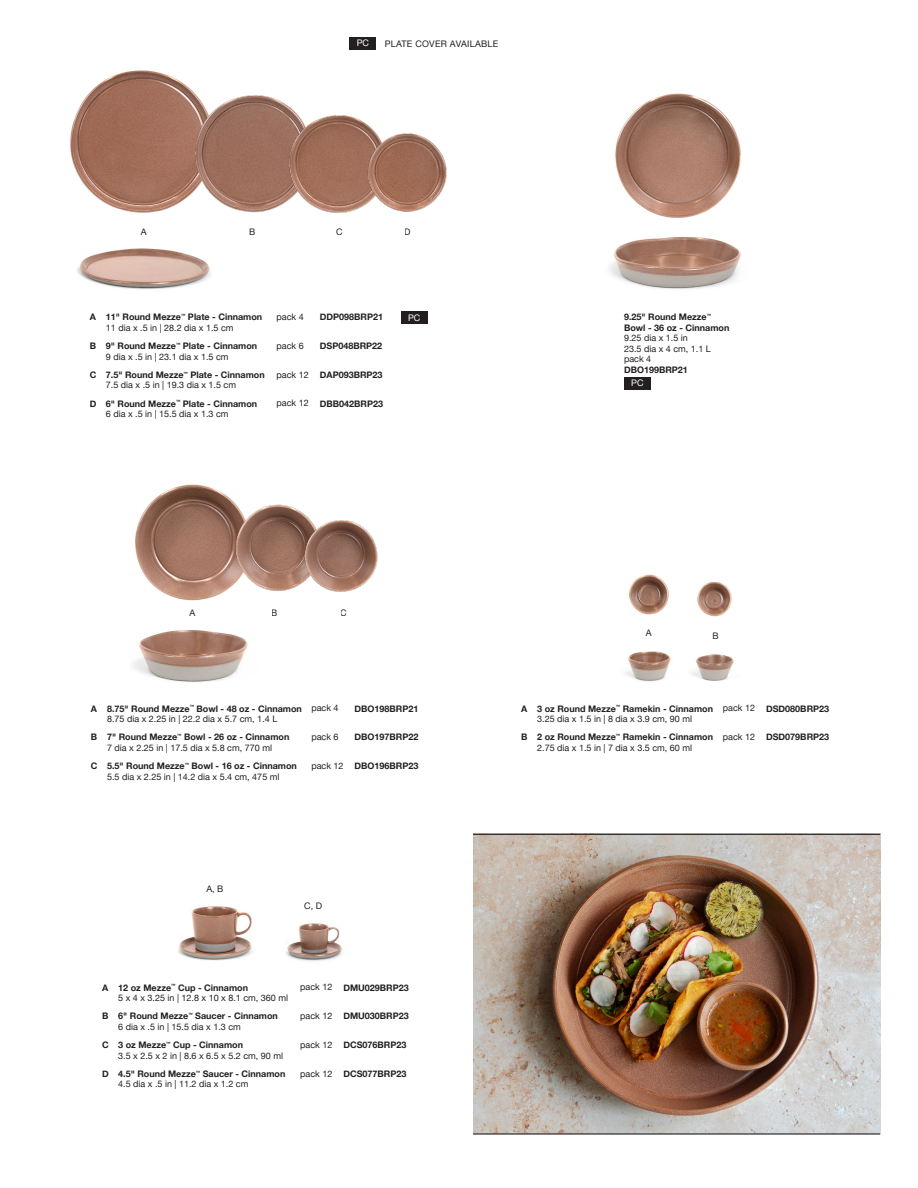
<style>
.page{position:relative;width:918px;height:1188px;background:#fff}
.page>*{position:absolute;margin:0;border:0;box-sizing:border-box;transform-origin:0 0}
.t1{font:700 9px/10.5px "Helvetica Neue";color:#231f20}
.t2{font:9px "Helvetica Neue";color:#231f20}
.t3{font:9px "Helvetica Neue";letter-spacing:.03em;color:#231f20}
.t4{font:9px "Helvetica Neue";color:#fff}
</style>
<div class="page">
<div style="left:349px;top:37px;width:27px;height:13px;background:#231f20"></div>
<div style="left:401px;top:312px;width:27px;height:12px;background:#231f20"></div>
<img style="left:473px;top:835px;width:407px;height:298px">
<hr style="left:473px;top:834px;width:407px;height:1px;background:#231f20">
<hr style="left:473px;top:1133px;width:407px;height:2px;background:#231f20">
<div style="left:624px;top:377px;width:27px;height:12px;background:#231f20"></div>
<img style="left:133px;top:629px;width:115px;height:53px">
<img style="left:135px;top:484px;width:74px;height:116px">
<img style="left:609px;top:93px;width:132px;height:196px">
<img style="left:286px;top:923px;width:56px;height:38px">
<img style="left:77px;top:248px;width:134px;height:41px">
<img style="left:70px;top:70px;width:110px;height:143px">
<img style="left:178px;top:906px;width:74px;height:55px">
<img style="left:691px;top:654px;width:43px;height:27px">
<img style="left:697px;top:581px;width:35px;height:36px">
<img style="left:625px;top:651px;width:46px;height:30px">
<img style="left:629px;top:574px;width:40px;height:41px">
<img style="left:180px;top:81px;width:88px;height:132px">
<img style="left:268px;top:96px;width:69px;height:117px">
<img style="left:337px;top:115px;width:110px;height:98px">
<img style="left:209px;top:487px;width:64px;height:111px">
<img style="left:273px;top:504px;width:105px;height:88px">
<p class="t4" style="left:357px;top:37px;width:14px">PC</p>
<p class="t3" style="left:385px;top:37px;width:115px">PLATE COVER AVAILABLE</p>
<p class="t2" style="left:141px;top:225px;width:7px">A</p>
<p class="t2" style="left:249px;top:225px;width:8px">B</p>
<p class="t2" style="left:336px;top:225px;width:8px">C</p>
<p class="t2" style="left:405px;top:225px;width:8px">D</p>
<p class="t1" style="left:90px;top:312px;width:8px">A</p>
<p class="t1" style="left:106px;top:312px;width:158px">11" Round Mezze<sup>™</sup> Plate - Cinnamon</p>
<p class="t2" style="left:106px;top:321px;width:129px">11 dia x .5 in | 28.2 dia x 1.5 cm</p>
<p class="t2" style="left:277px;top:310px;width:29px">pack 4</p>
<p class="t1" style="left:320px;top:312px;width:65px">DDP098BRP21</p>
<p class="t4" style="left:408px;top:311px;width:14px">PC</p>
<p class="t1" style="left:90px;top:341px;width:8px">B</p>
<p class="t1" style="left:106px;top:341px;width:153px">9" Round Mezze<sup>™</sup> Plate - Cinnamon</p>
<p class="t2" style="left:106px;top:350px;width:124px">9 dia x .5 in | 23.1 dia x 1.5 cm</p>
<p class="t2" style="left:277px;top:339px;width:29px">pack 6</p>
<p class="t1" style="left:320px;top:341px;width:64px">DSP048BRP22</p>
<p class="t1" style="left:90px;top:370px;width:8px">C</p>
<p class="t1" style="left:106px;top:370px;width:160px">7.5" Round Mezze<sup>™</sup> Plate - Cinnamon</p>
<p class="t2" style="left:106px;top:379px;width:132px">7.5 dia x .5 in | 19.3 dia x 1.5 cm</p>
<p class="t2" style="left:277px;top:368px;width:34px">pack 12</p>
<p class="t1" style="left:320px;top:370px;width:64px">DAP093BRP23</p>
<p class="t1" style="left:90px;top:398px;width:8px">D</p>
<p class="t1" style="left:106px;top:398px;width:153px">6" Round Mezze<sup>™</sup> Plate - Cinnamon</p>
<p class="t2" style="left:106px;top:407px;width:124px">6 dia x .5 in | 15.5 dia x 1.3 cm</p>
<p class="t2" style="left:277px;top:397px;width:34px">pack 12</p>
<p class="t1" style="left:320px;top:398px;width:65px">DBB042BRP23</p>
<p class="t1" style="left:624px;top:312px;width:107px">9.25" Round Mezze<sup>™<br></sup>Bowl - 36 oz - Cinnamon</p>
<p class="t2" style="left:624px;top:332px;width:65px">9.25 dia x 1.5 in</p>
<p class="t2" style="left:624px;top:342px;width:88px">23.5 dia x 4 cm, 1.1 L</p>
<p class="t2" style="left:624px;top:353px;width:29px">pack 4</p>
<p class="t1" style="left:624px;top:365px;width:65px">DBO199BRP21</p>
<p class="t4" style="left:631px;top:376px;width:14px">PC</p>
<p class="t2" style="left:189px;top:606px;width:7px">A</p>
<p class="t2" style="left:272px;top:606px;width:8px">B</p>
<p class="t2" style="left:341px;top:606px;width:8px">C</p>
<p class="t1" style="left:91px;top:703px;width:8px">A</p>
<p class="t1" style="left:107px;top:703px;width:196px">8.75" Round Mezze<sup>™</sup> Bowl - 48 oz - Cinnamon</p>
<p class="t2" style="left:107px;top:712px;width:172px">8.75 dia x 2.25 in | 22.2 dia x 5.7 cm, 1.4 L</p>
<p class="t2" style="left:311px;top:702px;width:29px">pack 4</p>
<p class="t1" style="left:355px;top:703px;width:65px">DBO198BRP21</p>
<p class="t1" style="left:91px;top:732px;width:8px">B</p>
<p class="t1" style="left:107px;top:732px;width:184px">7" Round Mezze<sup>™</sup> Bowl - 26 oz - Cinnamon</p>
<p class="t2" style="left:107px;top:741px;width:166px">7 dia x 2.25 in | 17.5 dia x 5.8 cm, 770 ml</p>
<p class="t2" style="left:311px;top:731px;width:29px">pack 6</p>
<p class="t1" style="left:355px;top:732px;width:65px">DBO197BRP22</p>
<p class="t1" style="left:91px;top:761px;width:8px">C</p>
<p class="t1" style="left:107px;top:761px;width:191px">5.5" Round Mezze<sup>™</sup> Bowl - 16 oz - Cinnamon</p>
<p class="t2" style="left:107px;top:770px;width:174px">5.5 dia x 2.25 in | 14.2 dia x 5.4 cm, 475 ml</p>
<p class="t2" style="left:311px;top:759px;width:34px">pack 12</p>
<p class="t1" style="left:355px;top:761px;width:65px">DBO196BRP23</p>
<p class="t2" style="left:206px;top:882px;width:19px">A, B</p>
<p class="t2" style="left:304px;top:900px;width:19px">C, D</p>
<p class="t1" style="left:102px;top:982px;width:8px">A</p>
<p class="t1" style="left:118px;top:982px;width:131px">12 oz Mezze<sup>™</sup> Cup - Cinnamon</p>
<p class="t2" style="left:118px;top:991px;width:171px">5 x 4 x 3.25 in | 12.8 x 10 x 8.1 cm, 360 ml</p>
<p class="t2" style="left:300px;top:981px;width:34px">pack 12</p>
<p class="t1" style="left:343px;top:982px;width:67px">DMU029BRP23</p>
<p class="t1" style="left:102px;top:1011px;width:8px">B</p>
<p class="t1" style="left:118px;top:1011px;width:161px">6" Round Mezze<sup>™</sup> Saucer - Cinnamon</p>
<p class="t2" style="left:118px;top:1020px;width:124px">6 dia x .5 in | 15.5 dia x 1.3 cm</p>
<p class="t2" style="left:300px;top:1010px;width:34px">pack 12</p>
<p class="t1" style="left:343px;top:1011px;width:67px">DMU030BRP23</p>
<p class="t1" style="left:102px;top:1040px;width:8px">C</p>
<p class="t1" style="left:118px;top:1040px;width:126px">3 oz Mezze<sup>™</sup> Cup - Cinnamon</p>
<p class="t2" style="left:118px;top:1049px;width:166px">3.5 x 2.5 x 2 in | 8.6 x 6.5 x 5.2 cm, 90 ml</p>
<p class="t2" style="left:300px;top:1038px;width:34px">pack 12</p>
<p class="t1" style="left:343px;top:1040px;width:65px">DCS076BRP23</p>
<p class="t1" style="left:102px;top:1069px;width:8px">D</p>
<p class="t1" style="left:118px;top:1069px;width:169px">4.5" Round Mezze<sup>™</sup> Saucer - Cinnamon</p>
<p class="t2" style="left:118px;top:1078px;width:132px">4.5 dia x .5 in | 11.2 dia x 1.2 cm</p>
<p class="t2" style="left:300px;top:1067px;width:34px">pack 12</p>
<p class="t1" style="left:343px;top:1069px;width:65px">DCS077BRP23</p>
<p class="t2" style="left:646px;top:627px;width:7px">A</p>
<p class="t2" style="left:713px;top:630px;width:8px">B</p>
<p class="t1" style="left:521px;top:703px;width:8px">A</p>
<p class="t1" style="left:537px;top:703px;width:177px">3 oz Round Mezze<sup>™</sup> Ramekin - Cinnamon</p>
<p class="t2" style="left:537px;top:712px;width:156px">3.25 dia x 1.5 in | 8 dia x 3.9 cm, 90 ml</p>
<p class="t1" style="left:521px;top:732px;width:8px">B</p>
<p class="t1" style="left:537px;top:732px;width:177px">2 oz Round Mezze<sup>™</sup> Ramekin - Cinnamon</p>
<p class="t2" style="left:537px;top:741px;width:156px">2.75 dia x 1.5 in | 7 dia x 3.5 cm, 60 ml</p>
<p class="t2" style="left:723px;top:702px;width:34px">pack 12</p>
<p class="t1" style="left:766px;top:703px;width:65px">DSD080BRP23</p>
<p class="t2" style="left:723px;top:731px;width:34px">pack 12</p>
<p class="t1" style="left:766px;top:732px;width:65px">DSD079BRP23</p>
</div>
